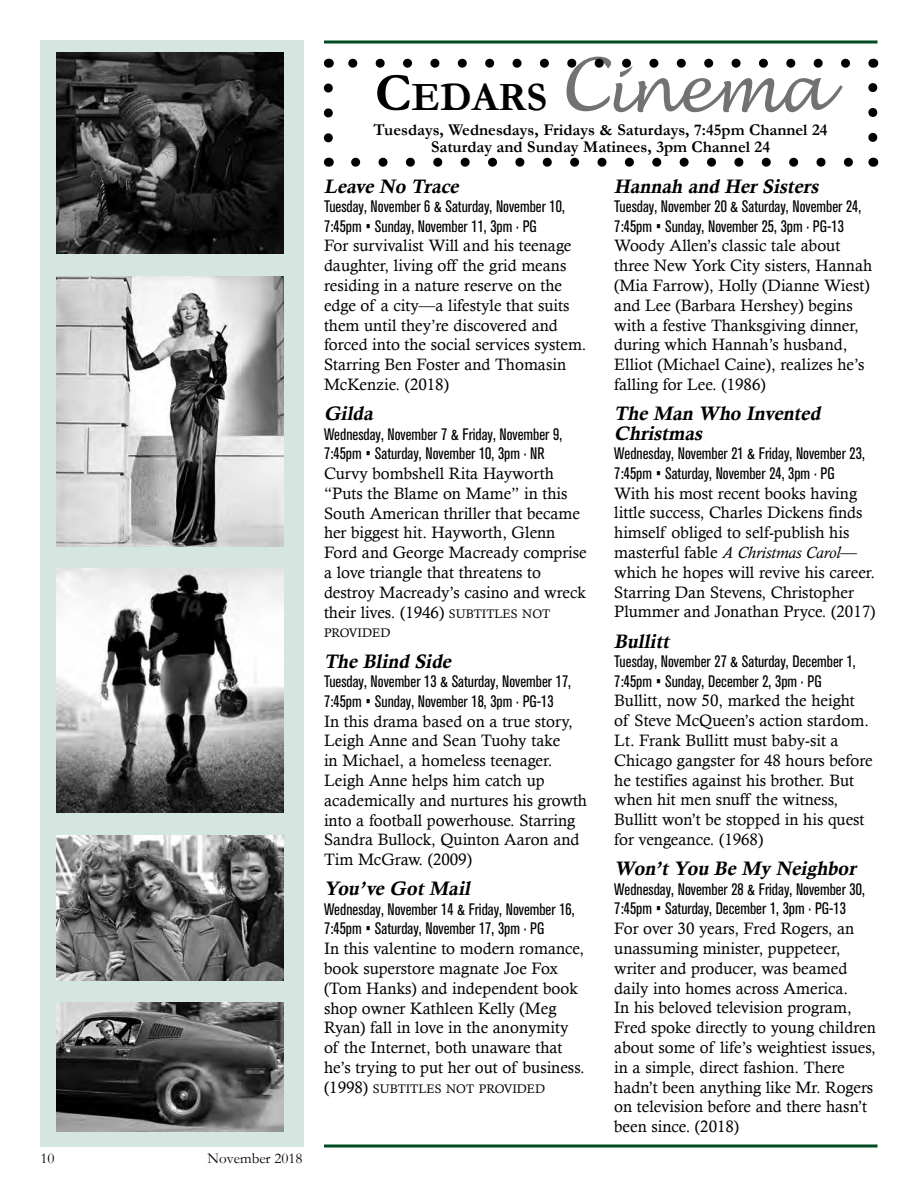
<style>
.page{position:relative;width:918px;height:1188px;background:#fff}
.page>*{position:absolute;margin:0;border:0;box-sizing:border-box;transform-origin:0 0}
.t1{font:700 40.5px "Garamond";color:#000}
.t2{font:italic 19.5px/19.5px "Calis MT Bol";color:#000}
.t3{font:16.5px/19.8px "Calisto";color:#000}
.t4{font:condensed 16.5px/19.5px "Akzidenz Grotesk BQ";color:#000}
.t5{font:700 16.5px "Garamond";color:#000}
.t6{font:15px "Garamond";color:#000}
.t7{font:12.3px "Calisto";color:#000}
.s1{font-size:54px}
.s2{font-family:"Lucida Handwriting";font-weight:400;font-style:italic;font-size:72px;color:#727273}
.s3{font-family:"Lucida Handwriting";font-weight:400;font-style:italic;font-size:61.5px;color:#727273}
.s4{font-size:12.3px}
.s5{font-size:16.5px}
.s6{font-style:italic}
</style>
<div class="page">
<svg style="left:324px;top:1144px;width:554px;height:4px;background:#3f7756"></svg>
<svg style="left:324px;top:40px;width:554px;height:4px;background:#3f7756"></svg>
<div style="left:40px;top:40px;width:264px;height:1108px;background:#d5e5df"></div>
<svg style="left:324px;top:88px;width:9px;height:55px"></svg>
<svg style="left:356px;top:158px;width:497px;height:9px"></svg>
<svg style="left:868px;top:83px;width:9px;height:54px"></svg>
<svg style="left:348px;top:59px;width:498px;height:9px"></svg>
<img style="left:56px;top:52px;width:228px;height:201px">
<img style="left:56px;top:276px;width:228px;height:270px">
<img style="left:56px;top:569px;width:227px;height:244px">
<img style="left:56px;top:1003px;width:228px;height:129px">
<img style="left:56px;top:836px;width:228px;height:144px">
<p class="t6" style="left:40px;top:1149px;width:16px">10</p>
<p class="t6" style="left:208px;top:1149px;width:96px">November 2018</p>
<h1 class="t1" style="left:375px;top:73px;width:453px"><span class="s1">C</span>EDARS <span class="s2">C</span><span class="s3">inema</span></h1>
<p class="t5" style="left:431px;top:137px;width:341px">Saturday and Sunday Matinees, 3pm Channel 24</p>
<p class="t5" style="left:374px;top:120px;width:456px">Tuesdays, Wednesdays, Fridays &amp; Saturdays, 7:45pm Channel 24</p>
<p class="t2" style="left:324px;top:176px;width:140px">Leave No Trace</p>
<p class="t4" style="left:324px;top:197px;width:242px">Tuesday, November 6 &amp; Saturday, November 10,<br>7:45pm • Sunday, November 11, 3pm ∙ PG</p>
<p class="t3" style="left:324px;top:236px;width:264px">For survivalist Will and his teenage daughter, living off the grid means residing in a nature reserve on the edge of a city—a lifestyle that suits them until they’re discovered and forced into the social services system.<br>Starring Ben Foster and Thomasin McKenzie. (2018)</p>
<p class="t2" style="left:324px;top:404px;width:54px">Gilda</p>
<p class="t4" style="left:324px;top:425px;width:240px">Wednesday, November 7 &amp; Friday, November 9,<br>7:45pm • Saturday, November 10, 3pm ∙ NR</p>
<p class="t3" style="left:324px;top:463px;width:264px">Curvy bombshell Rita Hayworth “Puts the Blame on Mame” in this South American thriller that became her biggest hit. Hayworth, Glenn Ford and George Macready comprise a love triangle that threatens to destroy Macready’s casino and wreck their lives. (1946) <span class="s4">SUBTITLES NOT</span></p>
<p class="t7" style="left:324px;top:626px;width:68px">PROVIDED</p>
<p class="t2" style="left:324px;top:651px;width:133px">The Blind Side</p>
<p class="t4" style="left:324px;top:672px;width:248px">Tuesday, November 13 &amp; Saturday, November 17,<br>7:45pm • Sunday, November 18, 3pm ∙ PG-13</p>
<p class="t3" style="left:324px;top:711px;width:265px">In this drama based on a true story,<br>Leigh Anne and Sean Tuohy take<br>in Michael, a homeless teenager.<br>Leigh Anne helps him catch up academically and nurtures his growth into a football powerhouse. Starring<br>Sandra Bullock, Quinton Aaron and<br>Tim McGraw. (2009)</p>
<p class="t2" style="left:324px;top:879px;width:151px">You’ve Got Mail</p>
<p class="t4" style="left:324px;top:900px;width:252px">Wednesday, November 14 &amp; Friday, November 16,<br>7:45pm • Saturday, November 17, 3pm ∙ PG</p>
<p class="t3" style="left:324px;top:939px;width:262px">In this valentine to modern romance, book superstore magnate Joe Fox (Tom Hanks) and independent book shop owner Kathleen Kelly (Meg Ryan) fall in love in the anonymity of the Internet, both unaware that he’s trying to put her out of business.</p>
<p class="t7" style="left:324px;top:1082px;width:223px"><span class="s5">(1998)</span> SUBTITLES NOT PROVIDED</p>
<p class="t2" style="left:614px;top:176px;width:209px">Hannah and Her Sisters</p>
<p class="t4" style="left:614px;top:197px;width:248px">Tuesday, November 20 &amp; Saturday, November 24,<br>7:45pm • Sunday, November 25, 3pm ∙ PG-13</p>
<p class="t3" style="left:614px;top:236px;width:259px">Woody Allen’s classic tale about three New York City sisters, Hannah (Mia Farrow), Holly (Dianne Wiest) and Lee (Barbara Hershey) begins with a festive Thanksgiving dinner, during which Hannah’s husband, Elliot (Michael Caine), realizes he’s falling for Lee. (1986)</p>
<p class="t2" style="left:614px;top:404px;width:211px">The Man Who Invented<br>Christmas</p>
<p class="t4" style="left:614px;top:444px;width:252px">Wednesday, November 21 &amp; Friday, November 23,<br>7:45pm • Saturday, November 24, 3pm ∙ PG</p>
<p class="t3" style="left:614px;top:483px;width:263px">With his most recent books having little success, Charles Dickens finds himself obliged to self-publish his masterful fable <span class="s6">A Christmas Carol</span>— which he hopes will revive his career.<br>Starring Dan Stevens, Christopher Plummer and Jonathan Pryce. (2017)</p>
<p class="t2" style="left:614px;top:631px;width:60px">Bullitt</p>
<p class="t4" style="left:614px;top:652px;width:243px">Tuesday, November 27 &amp; Saturday, December 1,<br>7:45pm • Sunday, December 2, 3pm ∙ PG</p>
<p class="t3" style="left:614px;top:691px;width:260px">Bullitt, now 50, marked the height of Steve McQueen’s action stardom.<br>Lt. Frank Bullitt must baby-sit a Chicago gangster for 48 hours before he testifies against his brother. But when hit men snuff the witness, Bullitt won’t be stopped in his quest for vengeance. (1968)</p>
<p class="t2" style="left:614px;top:859px;width:247px">Won’t You Be My Neighbor</p>
<p class="t4" style="left:614px;top:880px;width:252px">Wednesday, November 28 &amp; Friday, November 30,<br>7:45pm • Saturday, December 1, 3pm ∙ PG-13</p>
<p class="t3" style="left:614px;top:918px;width:263px">For over 30 years, Fred Rogers, an unassuming minister, puppeteer, writer and producer, was beamed daily into homes across America.<br>In his beloved television program, Fred spoke directly to young children about some of life’s weightiest issues, in a simple, direct fashion. There hadn’t been anything like Mr. Rogers on television before and there hasn’t been since. (2018)</p>
</div>
